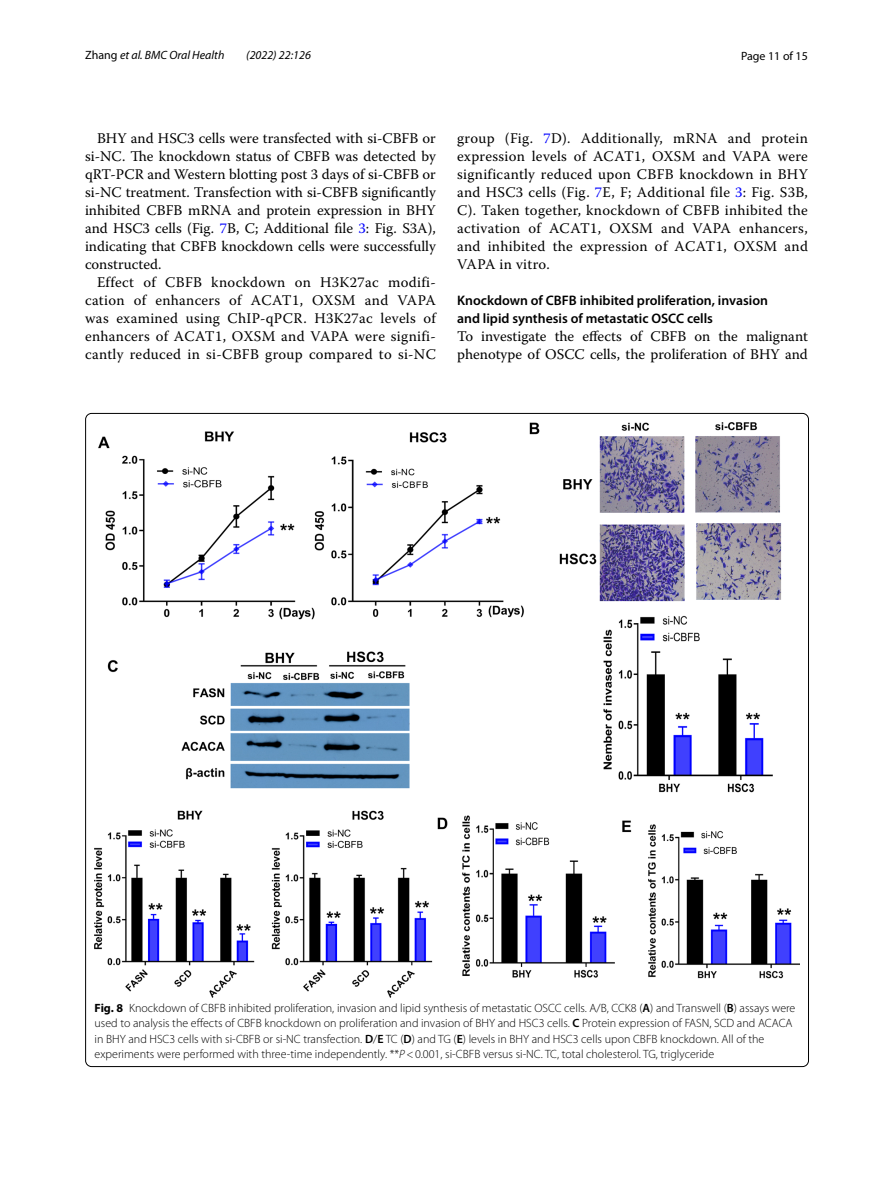
<style>
.page{position:relative;width:893px;height:1187px;background:#fff}
.page>*{position:absolute;margin:0;border:0;box-sizing:border-box;transform-origin:0 0}
.t1{font:14.7px/18px "Warnock Pro";letter-spacing:.005em;color:#000;text-align:justify}
.t2{font:600 13.8px/18px "Myriad Pro";color:#000}
.t3{font:300 12px/15px "Myriad Pro";color:#000}
.t4{font:italic 12px "Myriad Pro";color:#000}
.t5{font:12px "Myriad Pro";color:#000}
.s1{font-style:normal}
.s2{color:#00f}
.s3{font-weight:700}
.s4{font-weight:600}
.s5{font-style:italic}
</style>
<div class="page">
<img style="left:94px;top:422px;width:706px;height:575px">
<p class="t4" style="left:85px;top:48px;width:141px"><span class="s1">Zhang</span> et al. BMC Oral Health</p>
<p class="t4" style="left:246px;top:48px;width:66px">(2022) 22:126</p>
<p class="t5" style="left:741px;top:48px;width:68px">Page 11 of 15</p>
<p class="t1" style="left:85px;top:128px;width:352px;text-indent:12px">BHY and HSC3 cells were transfected with si-CBFB or si-NC. The knockdown status of CBFB was detected by qRT-PCR and Western blotting post 3 days of si-CBFB or si-NC treatment. Transfection with si-CBFB significantly inhibited CBFB mRNA and protein expression in BHY and HSC3 cells (Fig. <span class="s2">7</span>B, C; Additional file <span class="s2">3</span>: Fig. S3A), indicating that CBFB knockdown cells were successfully constructed.</p>
<p class="t1" style="left:85px;top:272px;width:352px;text-indent:12px">Effect of CBFB knockdown on H3K27ac modifi&shy;cation of enhancers of ACAT1, OXSM and VAPA was examined using ChIP-qPCR. H3K27ac levels of enhancers of ACAT1, OXSM and VAPA were signifi&shy;cantly reduced in si-CBFB group compared to si-NC</p>
<p class="t1" style="left:457px;top:128px;width:352px">group (Fig. <span class="s2">7</span>D). Additionally, mRNA and protein expression levels of ACAT1, OXSM and VAPA were significantly reduced upon CBFB knockdown in BHY and HSC3 cells (Fig. <span class="s2">7</span>E, F; Additional file <span class="s2">3</span>: Fig. S3B, C). Taken together, knockdown of CBFB inhibited the activation of ACAT1, OXSM and VAPA enhancers, and inhibited the expression of ACAT1, OXSM and VAPA in vitro.</p>
<p class="t2" style="left:457px;top:291px;width:312px">Knockdown of CBFB inhibited proliferation, invasion and lipid synthesis of metastatic OSCC cells</p>
<p class="t1" style="left:457px;top:326px;width:352px">To investigate the effects of CBFB on the malignant phenotype of OSCC cells, the proliferation of BHY and</p>
<p class="t3" style="left:95px;top:1001px;width:702px"><span class="s3">Fig. 8</span> Knockdown of CBFB inhibited proliferation, invasion and lipid synthesis of metastatic OSCC cells. A/B, CCK8 (<span class="s4">A</span>) and Transwell (<span class="s4">B</span>) assays were used to analysis the effects of CBFB knockdown on proliferation and invasion of BHY and HSC3 cells. <span class="s4">C</span> Protein expression of FASN, SCD and ACACA in BHY and HSC3 cells with si-CBFB or si-NC transfection. <span class="s4">D</span>/<span class="s4">E</span> TC (<span class="s4">D</span>) and TG (<span class="s4">E</span>) levels in BHY and HSC3 cells upon CBFB knockdown. All of the experiments were performed with three-time independently. **<span class="s5">P</span>&lt;0.001, si-CBFB versus si-NC. TC, total cholesterol. TG, triglyceride</p>
</div>
